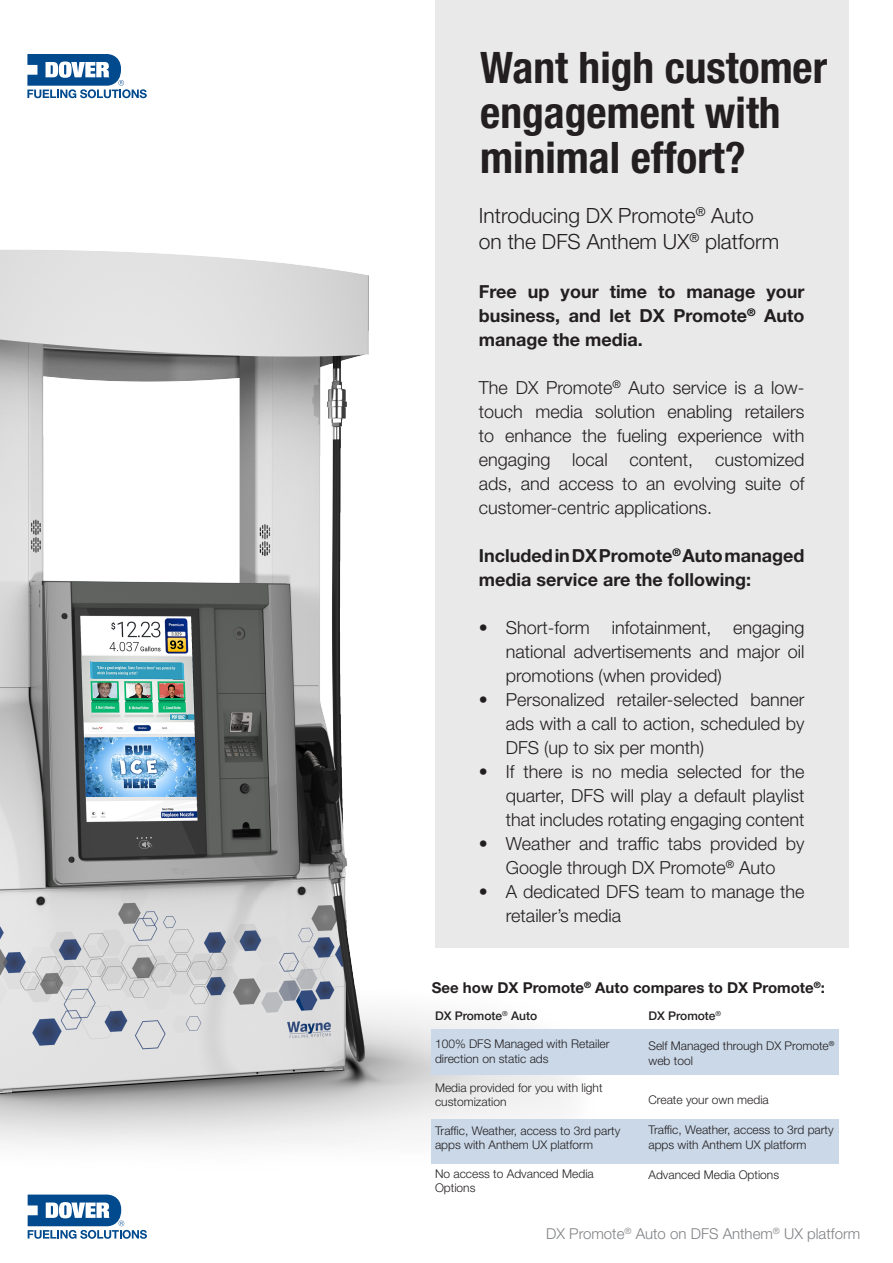
<style>
.page{position:relative;width:893px;height:1263px;background:#fff}
.page>*{position:absolute;margin:0;border:0;box-sizing:border-box;transform-origin:0 0}
.t1{font:700 condensed 43.5px/45px "Helvetica Neue LT Std";color:#231f20}
.t2{font:300 21px "Helvetica Neue LT Std";color:#231f20}
.t3{font:300 18px/24px "Helvetica Neue LT Std";color:#231f20;text-align:justify}
.t4{font:700 18px/24px "Helvetica Neue LT Std";color:#231f20;text-align:justify}
.t5{font:700 15px "Helvetica Neue LT Std";color:#231f20}
.t6{font:300 15px "Helvetica Neue LT Std";color:#808285}
.t7{font:300 12px/14.4px "Helvetica Neue LT Std";color:#231f20}
.t8{font:500 12px "Helvetica Neue LT Std";color:#231f20}
</style>
<div class="page">
<svg style="left:28px;top:1209px;width:119px;height:30px"></svg>
<div style="left:435px;top:0;width:413px;height:948px;background:#e9e9e9"></div>
<svg style="left:27px;top:54px;width:120px;height:44px"></svg>
<img style="left:0;top:250px;width:571px;height:959px">
<div style="left:432px;top:1029px;width:407px;height:46px;background:#cad8e8"></div>
<div style="left:432px;top:1119px;width:407px;height:45px;background:#cad8e8"></div>
<p class="t1" style="left:480px;top:44px;width:348px">Want high customer engagement with minimal effort?</p>
<p class="t2" style="left:479px;top:203px;width:276px">Introducing DX Promote<sup>®</sup> Auto</p>
<p class="t2" style="left:479px;top:228px;width:302px">on the DFS Anthem UX<sup>®</sup> platform</p>
<p class="t4" style="left:479px;top:279px;width:327px">Free up your time to manage your business, and let DX Promote<sup>®</sup> Auto manage the media.</p>
<p class="t3" style="left:479px;top:375px;width:327px">The DX Promote<sup>®</sup> Auto service is a low&shy;touch media solution enabling retailers to enhance the fueling experience with engaging local content, customized ads, and access to an evolving suite of customer-centric applications.</p>
<p class="t4" style="left:479px;top:543px;width:327px">Included in DX Promote<sup>®</sup> Auto managed media service are the following:</p>
<p class="t3" style="left:506px;top:615px;width:300px;text-indent:-27px">• Short-form infotainment, engaging national advertisements and major oil promotions (when provided)</p>
<p class="t3" style="left:506px;top:687px;width:300px;text-indent:-27px">• Personalized retailer-selected banner ads with a call to action, scheduled by DFS (up to six per month)</p>
<p class="t3" style="left:506px;top:759px;width:300px;text-indent:-27px">• If there is no media selected for the quarter, DFS will play a default playlist that includes rotating engaging content</p>
<p class="t3" style="left:479px;top:831px;width:327px;text-align:center">• Weather and traffic tabs provided by<br>Google through DX Promote<sup>®</sup> Auto</p>
<p class="t3" style="left:506px;top:879px;width:300px;text-indent:-27px">• A dedicated DFS team to manage the retailer’s media</p>
<p class="t5" style="left:432px;top:978px;width:395px">See how DX Promote<sup>®</sup> Auto compares to DX Promote<sup>®</sup>:</p>
<p class="t8" style="left:435px;top:1008px;width:104px">DX Promote<sup>®</sup> Auto</p>
<p class="t7" style="left:435px;top:1036px;width:176px">100% DFS Managed with Retailer direction on static ads</p>
<p class="t7" style="left:435px;top:1080px;width:169px">Media provided for you with light customization</p>
<p class="t7" style="left:435px;top:1123px;width:187px">Traffic, Weather, access to 3rd party apps with Anthem UX platform</p>
<p class="t7" style="left:435px;top:1166px;width:160px">No access to Advanced Media<br>Options</p>
<p class="t8" style="left:648px;top:1008px;width:74px">DX Promote<sup>®</sup></p>
<p class="t7" style="left:648px;top:1037px;width:187px;line-height:15px">Self Managed through DX Promote<sup>® </sup>web tool</p>
<p class="t7" style="left:648px;top:1092px;width:122px">Create your own media</p>
<p class="t7" style="left:648px;top:1121px;width:187px;line-height:15px">Traffic, Weather, access to 3rd party apps with Anthem UX platform</p>
<p class="t7" style="left:648px;top:1167px;width:132px">Advanced Media Options</p>
<p class="t6" style="left:546px;top:1224px;width:316px">DX Promote<sup>®</sup> Auto on DFS Anthem<sup>®</sup> UX platform</p>
</div>
